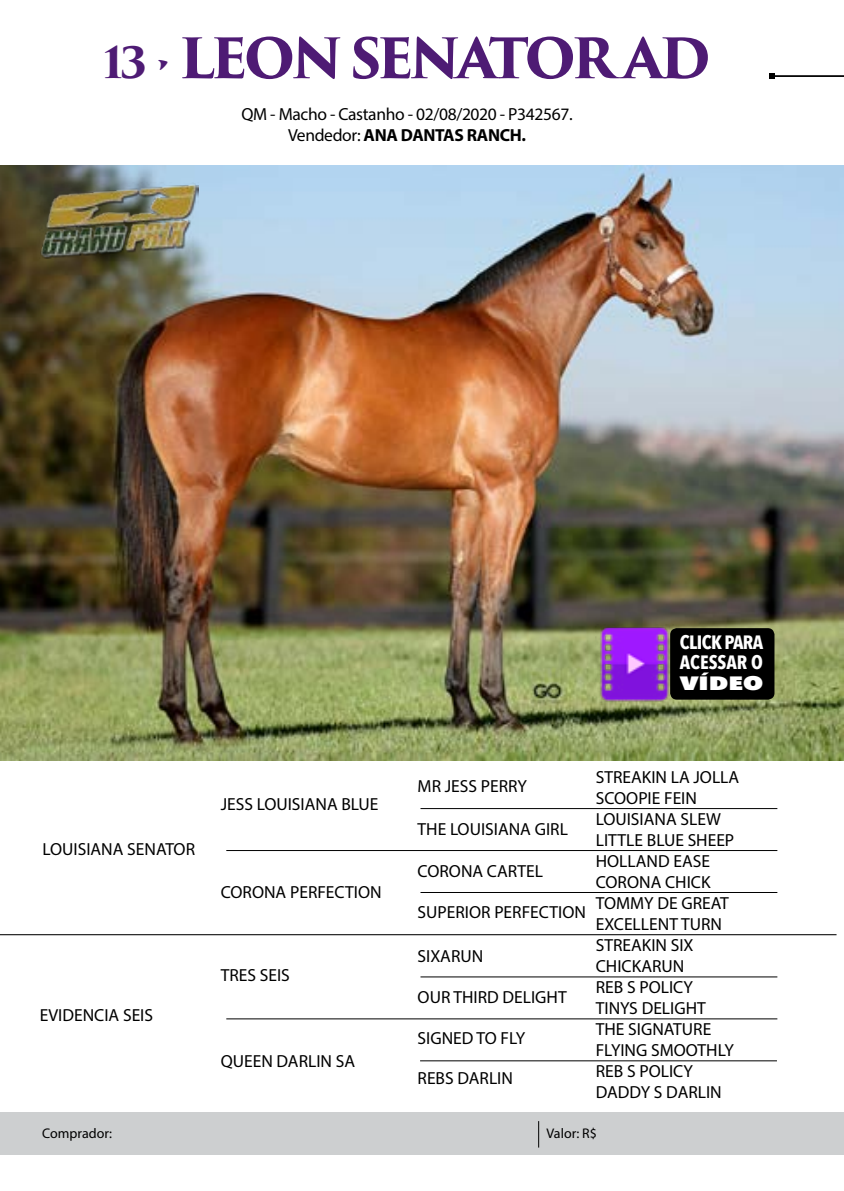
<style>
.page{position:relative;width:844px;height:1191px;background:#fff}
.page>*{position:absolute;margin:0;border:0;box-sizing:border-box;transform-origin:0 0}
.t1{font:700 54.25px "Trajan Pro 3";letter-spacing:-.085em;color:#4e1b74}
.t2{font:700 19.25px/20.7px "Avenir Next Condensed";letter-spacing:-.03em;color:#fff}
.t3{font:800 19.25px "Avenir Next Condensed";color:#fff;scale:1.63 1}
.t4{font:17.5px/21px "Myriad Pro";color:#000}
.t5{font:17.5px/21px "Myriad Pro";letter-spacing:-.02em;color:#000;text-align:center}
.t6{font:14px "Myriad Pro";color:#000}
.s1{font-size:42px}
.s2{font-weight:700}
</style>
<div class="page">
<hr style="left:0;top:934px;width:836px;height:1px;background:#000">
<hr style="left:226px;top:850px;width:551px;height:1px;background:#000">
<hr style="left:420px;top:808px;width:357px;height:1px;background:#000">
<hr style="left:420px;top:892px;width:357px;height:1px;background:#000">
<hr style="left:420px;top:976px;width:357px;height:1px;background:#000">
<hr style="left:420px;top:1060px;width:356px;height:1px;background:#000">
<hr style="left:226px;top:1018px;width:551px;height:1px;background:#000">
<hr style="left:774px;top:75px;width:69px;height:2px;background:#000">
<svg style="left:769px;top:73px;width:5px;height:6px"></svg>
<img style="left:0;top:165px;width:842px;height:596px">
<div style="left:0;top:1112px;width:843px;height:43px;background:#cdcfd0"></div>
<svg style="left:538px;top:1121px;width:1px;height:26px"></svg>
<img style="left:595px;top:624px;width:78px;height:78px">
<div style="left:670px;top:628px;width:104px;height:71px;background:#000;border-radius:7px"></div>
<img style="left:40px;top:182px;width:158px;height:76px">
<h1 class="t1" style="left:103px;top:18px;width:609px"><span class="s1">13 •</span> LEON SENATOR AD</h1>
<p class="t5" style="left:241px;top:103px;width:332px">QM - Macho - Castanho - 02/08/2020 - P342567.<br>Vendedor: <span class="s2">ANA DANTAS RANCH.</span></p>
<p class="t4" style="left:43px;top:838px;width:154px">LOUISIANA SENATOR</p>
<p class="t4" style="left:221px;top:793px;width:159px">JESS LOUISIANA BLUE</p>
<p class="t4" style="left:221px;top:881px;width:162px">CORONA PERFECTION</p>
<p class="t4" style="left:40px;top:1004px;width:115px">EVIDENCIA SEIS</p>
<p class="t4" style="left:221px;top:964px;width:71px">TRES SEIS</p>
<p class="t4" style="left:221px;top:1050px;width:136px">QUEEN DARLIN SA</p>
<p class="t2" style="left:679px;top:631px;width:85px">CLICK PARA<br>ACESSAR O</p>
<p class="t3" style="left:679px;top:671px;width:53px">VÍDEO</p>
<p class="t4" style="left:417px;top:775px;width:111px">MR JESS PERRY</p>
<p class="t4" style="left:417px;top:818px;width:152px">THE LOUISIANA GIRL</p>
<p class="t4" style="left:417px;top:860px;width:127px">CORONA CARTEL</p>
<p class="t4" style="left:417px;top:901px;width:170px">SUPERIOR PERFECTION</p>
<p class="t4" style="left:417px;top:945px;width:67px">SIXARUN</p>
<p class="t4" style="left:417px;top:986px;width:150px">OUR THIRD DELIGHT</p>
<p class="t4" style="left:417px;top:1027px;width:109px">SIGNED TO FLY</p>
<p class="t4" style="left:417px;top:1067px;width:97px">REBS DARLIN</p>
<p class="t4" style="left:595px;top:766px;width:145px">STREAKIN LA JOLLA<br>SCOOPIE FEIN<br>LOUISIANA SLEW<br>LITTLE BLUE SHEEP<br>HOLLAND EASE<br>CORONA CHICK<br>TOMMY DE GREAT<br>EXCELLENT TURN<br>STREAKIN SIX<br>CHICKARUN<br>REB S POLICY<br>TINYS DELIGHT<br>THE SIGNATURE<br>FLYING SMOOTHLY<br>REB S POLICY<br>DADDY S DARLIN</p>
<p class="t6" style="left:42px;top:1124px;width:71px">Comprador:</p>
<p class="t6" style="left:546px;top:1124px;width:52px">Valor: R$</p>
</div>
